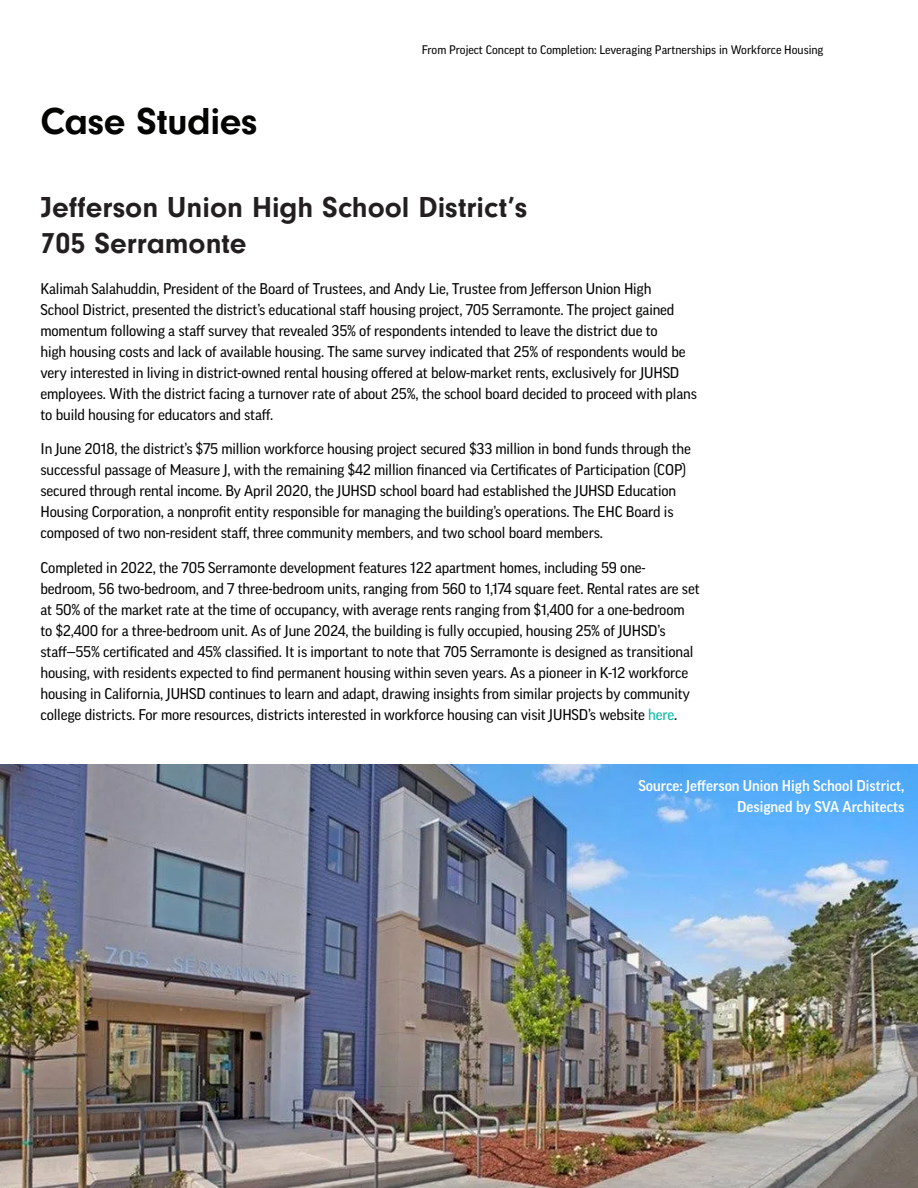
<style>
.page{position:relative;width:918px;height:1188px;background:#fff}
.page>*{position:absolute;margin:0;border:0;box-sizing:border-box;transform-origin:0 0}
.Multistudio_-_Heading_2{font:700 39px "Neuzeit Gro";letter-spacing:-.01em;color:#040503}
.Multistudio_-_Heading_3{font:700 30px/36px "Neuzeit Gro";color:#231f20}
.Multistudio_-_Body{font:15px/21px "Good Pro News";letter-spacing:-.01em;color:#040503}
.Multistudio_-_Caption_Header{font:500 15px/21px "Good Pro";color:#fff;text-align:right}
.t1{font:12px "Good Pro News";color:#040503}
.s1{color:#03b8a7}
</style>
<div class="page">
<img style="left:0;top:765px;width:918px;height:423px">
<p class="Multistudio_-_Heading_2" style="left:40px;top:99px;width:219px">Case Studies</p>
<p class="t1" style="left:422px;top:43px;width:403px">From Project Concept to Completion: Leveraging Partnerships in Workforce Housing</p>
<p class="Multistudio_-_Heading_3" style="left:40px;top:189px;width:488px">Jefferson Union High School District’s<br>705 Serramonte</p>
<p class="Multistudio_-_Body" style="left:40px;top:278px;width:658px">Kalimah Salahuddin, President of the Board of Trustees, and Andy Lie, Trustee from Jefferson Union High<br>School District, presented the district’s educational staff housing project, 705 Serramonte. The project gained momentum following a staff survey that revealed 35% of respondents intended to leave the district due to<br>high housing costs and lack of available housing. The same survey indicated that 25% of respondents would be very interested in living in district-owned rental housing offered at below-market rents, exclusively for JUHSD employees. With the district facing a turnover rate of about 25%, the school board decided to proceed with plans to build housing for educators and staff.</p>
<p class="Multistudio_-_Body" style="left:40px;top:438px;width:652px">In June 2018, the district’s $75 million workforce housing project secured $33 million in bond funds through the successful passage of Measure J, with the remaining $42 million financed via Certificates of Participation (COP) secured through rental income. By April 2020, the JUHSD school board had established the JUHSD Education Housing Corporation, a nonprofit entity responsible for managing the building’s operations. The EHC Board is composed of two non-resident staff, three community members, and two school board members.</p>
<p class="Multistudio_-_Body" style="left:40px;top:557px;width:661px">Completed in 2022, the 705 Serramonte development features 122 apartment homes, including 59 one&shy;bedroom, 56 two-bedroom, and 7 three-bedroom units, ranging from 560 to 1,174 square feet. Rental rates are set at 50% of the market rate at the time of occupancy, with average rents ranging from $1,400 for a one-bedroom to $2,400 for a three-bedroom unit. As of June 2024, the building is fully occupied, housing 25% of JUHSD’s staff—55% certificated and 45% classified. It is important to note that 705 Serramonte is designed as transitional housing, with residents expected to find permanent housing within seven years. As a pioneer in K-12 workforce housing in California, JUHSD continues to learn and adapt, drawing insights from similar projects by community college districts. For more resources, districts interested in workforce housing can visit JUHSD’s website <span class="s1">here</span>.</p>
<p class="Multistudio_-_Caption_Header" style="left:638px;top:775px;width:268px">Source: Jefferson Union High School District,<br>Designed by SVA Architects</p>
</div>
